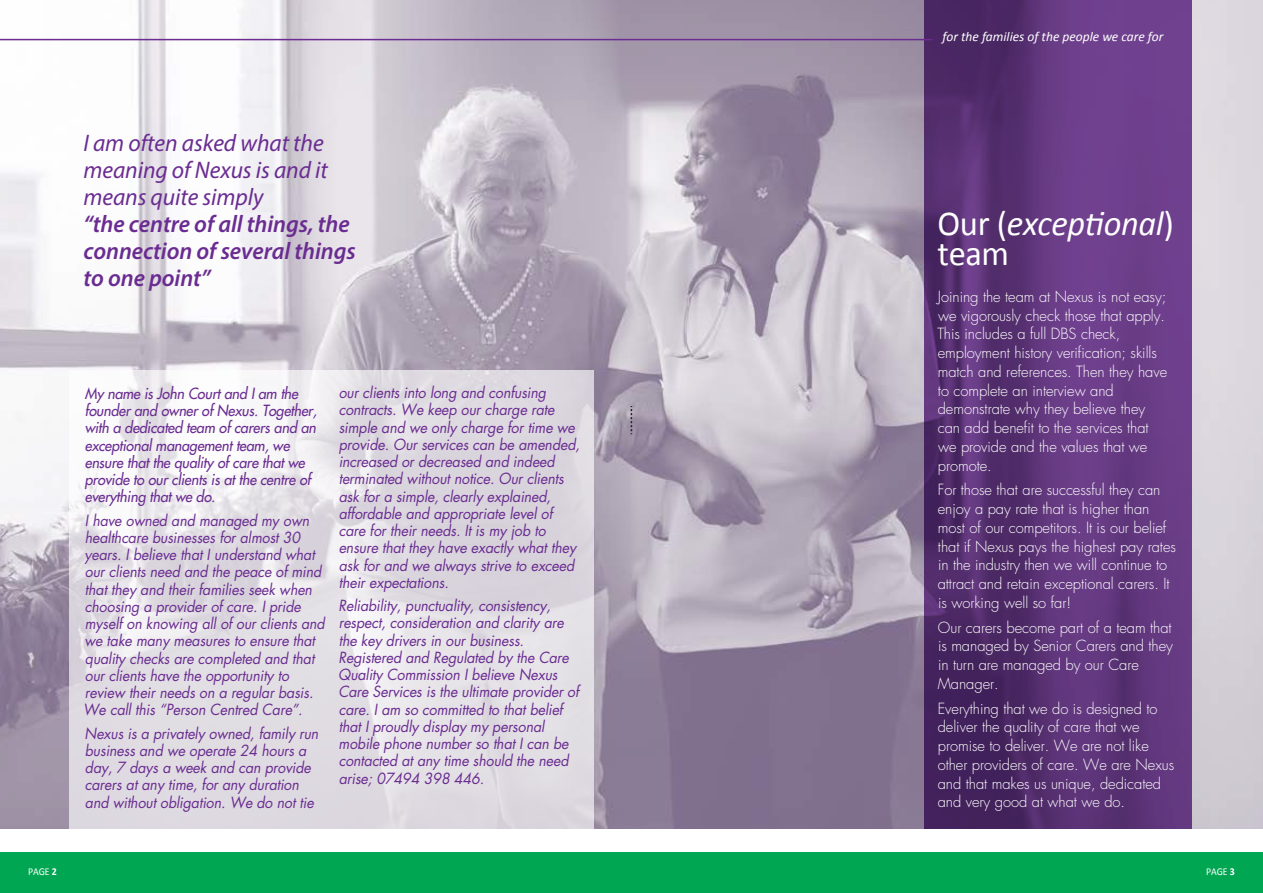
<style>
.page{position:relative;width:1263px;height:893px;background:#fff}
.page>*{position:absolute;margin:0;border:0;box-sizing:border-box;transform-origin:0 0}
.t1{font:italic 35.1px/30.6px "Calibri";letter-spacing:-.01em;color:#fff}
.t2{font:italic 600 24px/27px "Myriad Pro";letter-spacing:-.005em;color:#6a2c91}
.t3{font:italic 24px/27px "Myriad Pro";letter-spacing:-.005em;color:#6a2c91}
.t4{font:italic 15px/17.2px "Futura";letter-spacing:-.01em;color:#6a2c91;scale:.95 1}
.t5{font:300 15px/18.8px "Futura";letter-spacing:-.005em;color:#fff}
.t6{font:italic 15px/17.2px "Futura";letter-spacing:-.01em;color:#6a2c91;scale:.95 1}
.t7{font:italic 13.5px "Calibri";color:#fff}
.t8{font:10.5px "Calibri";letter-spacing:-.01em;color:#fff;scale:.94 1}
.s1{font-style:normal}
.s2{font-weight:700}
</style>
<div class="page">
<div style="left:0;top:853px;width:1263px;height:40px;background:#00a651"></div>
<img style="left:0;top:0;width:1263px;height:829px">
<svg style="left:69px;top:370px;width:525px;height:459px;fill:#e0dde3"></svg>
<svg style="left:924px;top:0;width:267px;height:829px;background:#5d3479"></svg>
<hr style="left:0;top:39px;width:932px;height:1px;background:#6a2c91">
<svg style="left:631px;top:406px;width:1px;height:28px"></svg>
<h2 class="t3" style="left:83px;top:129px;width:246px">I am often asked what the meaning of Nexus is and it means quite simply</h2>
<h2 class="t2" style="left:83px;top:210px;width:274px">“the centre of all things, the connection of several things to one point”</h2>
<p class="t6" style="left:85px;top:385px;width:246px">My name is John Court and I am the founder and owner of Nexus. Together, with a dedicated team of carers and an exceptional management team, we ensure that the quality of care that we provide to our clients is at the centre of everything that we do.</p>
<p class="t4" style="left:83px;top:511px;width:256px">I have owned and managed my own healthcare businesses for almost 30 years. I believe that I understand what our clients need and the peace of mind that they and their families seek when choosing a provider of care. I pride myself on knowing all of our clients and we take many measures to ensure that quality checks are completed and that our clients have the opportunity to review their needs on a regular basis.<br>We call this “Person Centred Care”.</p>
<p class="t4" style="left:85px;top:724px;width:248px">Nexus is a privately owned, family run business and we operate 24 hours a day, 7 days a week and can provide carers at any time, for any duration and without obligation. We do not tie</p>
<p class="t4" style="left:339px;top:384px;width:255px">our clients into long and confusing contracts. We keep our charge rate simple and we only charge for time we provide. Our services can be amended, increased or decreased and indeed terminated without notice. Our clients ask for a simple, clearly explained, affordable and appropriate level of care for their needs. It is my job to ensure that they have exactly what they ask for and we always strive to exceed their expectations.</p>
<p class="t4" style="left:338px;top:597px;width:255px">Reliability, punctuality, consistency, respect, consideration and clarity are the key drivers in our business.<br>Registered and Regulated by the Care Quality Commission I believe Nexus Care Services is the ultimate provider of care. I am so committed to that belief that I proudly display my personal mobile phone number so that I can be contacted at any time should the need arise; 07494 398 446.</p>
<p class="t7" style="left:942px;top:28px;width:222px">for the families of the people we care for</p>
<h1 class="t1" style="left:937px;top:206px;width:238px"><span class="s1">Our (</span>exceptional<span class="s1">) team</span></h1>
<p class="t5" style="left:937px;top:287px;width:231px">Joining the team at Nexus is not easy; we vigorously check those that apply.<br>This includes a full DBS check, employment history verification; skills match and references. Then they have to complete an interview and demonstrate why they believe they can add benefit to the services that we provide and the values that we promote.</p>
<p class="t5" style="left:938px;top:481px;width:240px">For those that are successful they can enjoy a pay rate that is higher than most of our competitors. It is our belief that if Nexus pays the highest pay rates in the industry then we will continue to attract and retain exceptional carers. It is working well so far!</p>
<p class="t5" style="left:938px;top:618px;width:237px">Our carers become part of a team that is managed by Senior Carers and they in turn are managed by our Care<br>Manager.</p>
<p class="t5" style="left:938px;top:699px;width:238px">Everything that we do is designed to deliver the quality of care that we promise to deliver. We are not like other providers of care. We are Nexus and that makes us unique, dedicated and very good at what we do.</p>
<p class="t8" style="left:28px;top:865px;width:32px">PAGE <span class="s2">2</span></p>
<p class="t8" style="left:1206px;top:865px;width:32px">PAGE <span class="s2">3</span></p>
</div>
